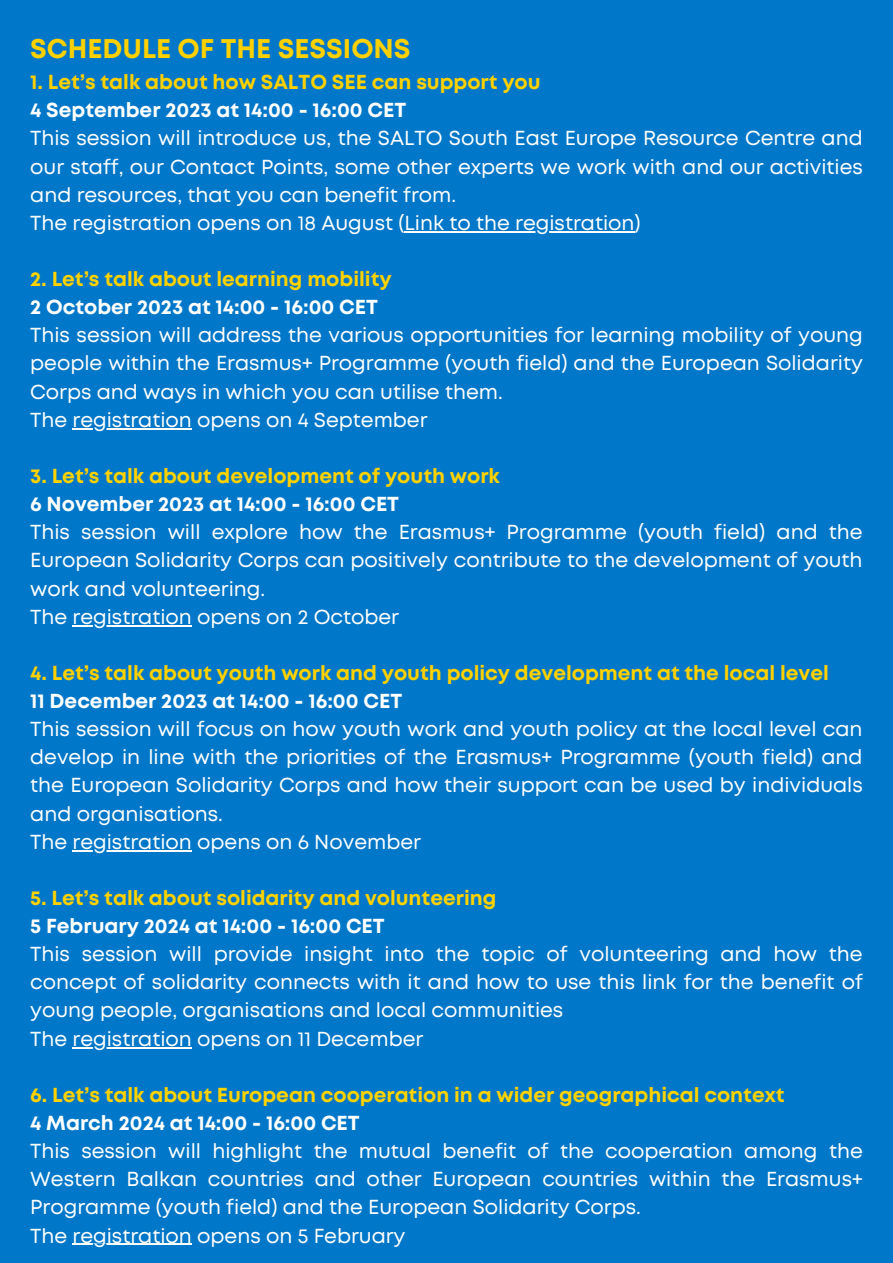
<style>
.page{position:relative;width:893px;height:1263px;background:#0077c8}
.page>*{position:absolute;margin:0;border:0;box-sizing:border-box;transform-origin:0 0}
.t1{font:700 27px "Mont";color:#ffd100}
.t2{font:20.25px/28.1px "Mont";color:#fff;text-align:justify}
.t3{font:700 20.25px "Mont";color:#ffd200}
.t4{font:700 20.25px "Mont";color:#fff}
.t5{font:700 20.25px "Mont";color:#ffd100}
</style>
<div class="page">
<hr style="left:404px;top:231px;width:230px;height:2px;background:#fff">
<hr style="left:73px;top:428px;width:119px;height:2px;background:#fff">
<hr style="left:73px;top:625px;width:119px;height:1px;background:#fff">
<hr style="left:73px;top:850px;width:119px;height:1px;background:#fff">
<hr style="left:73px;top:1047px;width:119px;height:1px;background:#fff">
<hr style="left:73px;top:1243px;width:119px;height:2px;background:#fff">
<p class="t1" style="left:30px;top:39px;width:382px">SCHEDULE OF THE SESSIONS</p>
<p class="t5" style="left:30px;top:75px;width:512px">1. Let’s talk about how SALTO SEE can support you</p>
<p class="t4" style="left:30px;top:103px;width:378px">4 September 2023 at 14:00 - 16:00 CET</p>
<p class="t2" style="left:30px;top:126px;width:834px">This session will introduce us, the SALTO South East Europe Resource Centre and our staff, our Contact Points, some other experts we work with and our activities and resources, that you can benefit from.</p>
<p class="t2" style="left:30px;top:210px;width:612px">The registration opens on 18 August (Link to the registration)</p>
<p class="t3" style="left:30px;top:271px;width:363px">2. Let’s talk about learning mobility</p>
<p class="t4" style="left:30px;top:300px;width:349px">2 October 2023 at 14:00 - 16:00 CET</p>
<p class="t2" style="left:30px;top:323px;width:834px">This session will address the various opportunities for learning mobility of young people within the Erasmus+ Programme (youth field) and the European Solidarity Corps and ways in which you can utilise them.</p>
<p class="t2" style="left:30px;top:407px;width:399px">The registration opens on 4 September</p>
<p class="t3" style="left:30px;top:468px;width:471px">3. Let’s talk about development of youth work</p>
<p class="t4" style="left:30px;top:496px;width:370px">6 November 2023 at 14:00 - 16:00 CET</p>
<p class="t2" style="left:30px;top:520px;width:834px">This session will explore how the Erasmus+ Programme (youth field) and the European Solidarity Corps can positively contribute to the development of youth work and volunteering.</p>
<p class="t2" style="left:30px;top:604px;width:370px">The registration opens on 2 October</p>
<p class="t5" style="left:30px;top:665px;width:800px">4. Let’s talk about youth work and youth policy development at the local level</p>
<p class="t4" style="left:30px;top:693px;width:373px">11 December 2023 at 14:00 - 16:00 CET</p>
<p class="t2" style="left:30px;top:716px;width:834px">This session will focus on how youth work and youth policy at the local level can develop in line with the priorities of the Erasmus+ Programme (youth field) and the European Solidarity Corps and how their support can be used by individuals and organisations.</p>
<p class="t2" style="left:30px;top:829px;width:392px">The registration opens on 6 November</p>
<p class="t3" style="left:30px;top:890px;width:468px">5. Let’s talk about solidarity and volunteering</p>
<p class="t4" style="left:30px;top:918px;width:356px">5 February 2024 at 14:00 - 16:00 CET</p>
<p class="t2" style="left:30px;top:941px;width:834px">This session will provide insight into the topic of volunteering and how the concept of solidarity connects with it and how to use this link for the benefit of young people, organisations and local communities</p>
<p class="t2" style="left:30px;top:1026px;width:394px">The registration opens on 11 December</p>
<p class="t3" style="left:30px;top:1087px;width:756px">6. Let’s talk about European cooperation in a wider geographical context</p>
<p class="t4" style="left:30px;top:1115px;width:331px">4 March 2024 at 14:00 - 16:00 CET</p>
<p class="t2" style="left:30px;top:1138px;width:834px">This session will highlight the mutual benefit of the cooperation among the Western Balkan countries and other European countries within the Erasmus+ Programme (youth field) and the European Solidarity Corps.</p>
<p class="t2" style="left:30px;top:1223px;width:377px">The registration opens on 5 February</p>
</div>
